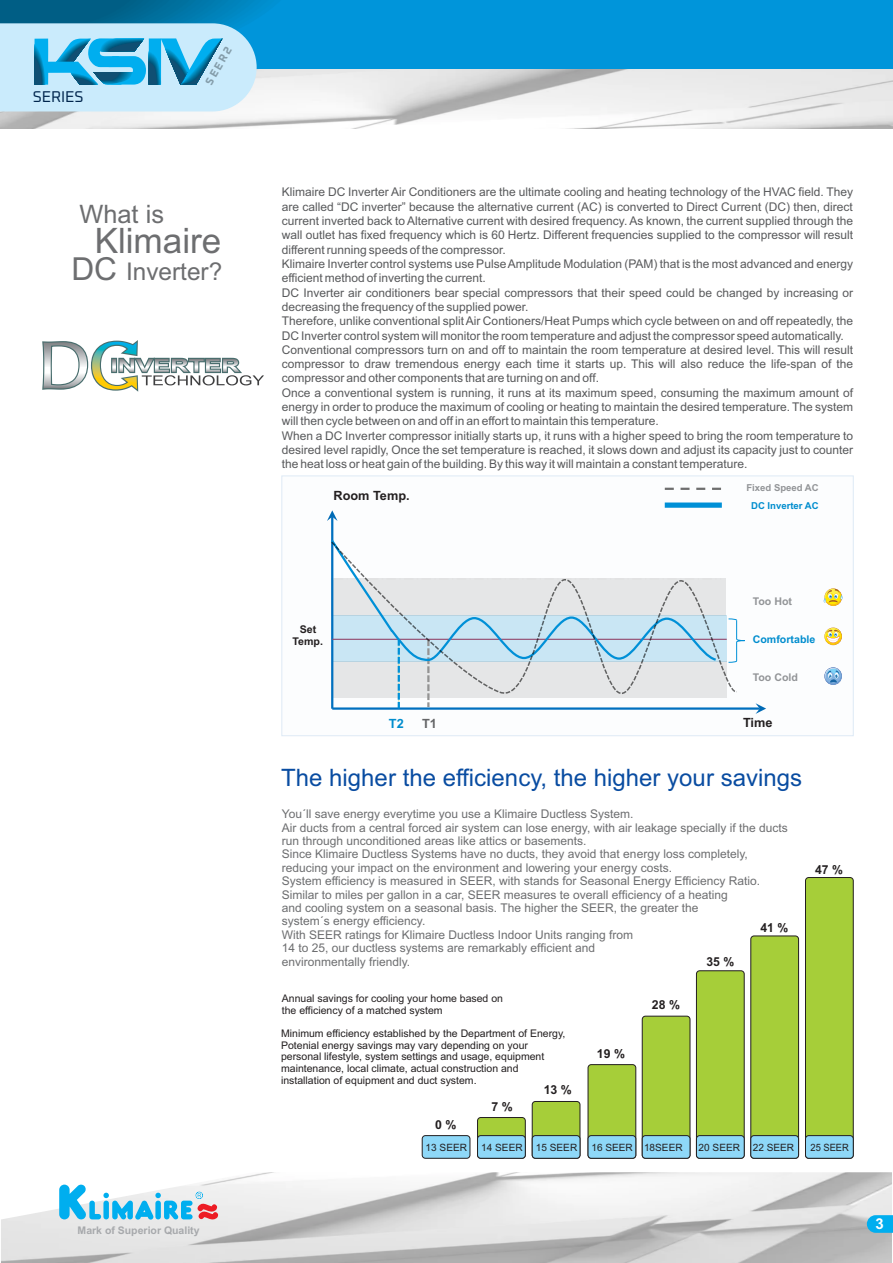
<style>
.page{position:relative;width:893px;height:1263px;background:#fff}
.page>*{position:absolute;margin:0;border:0;box-sizing:border-box;transform-origin:0 0}
.t1{font:35.1px "Arial";color:#6d6e70}
.t2{font:25.35px "Arial";color:#6d6e70}
.t3{font:24.45px "Arial";color:#6d6e70}
.t4{font:24px "Arial";color:#094ca1}
.t5{font:15.6px "Oxanium";color:#00254d}
.t6{font:700 15px "Arial";color:#fff}
.t7{font:700 12.75px "Arial";color:#231f20}
.t8{font:700 12.75px "Arial";color:#646567}
.t9{font:700 12.75px "Arial";color:#008dce}
.t10{font:700 12.3px "Arial";color:#231f20}
.t11{font:12px/14.2px "Arial";color:#58595b}
.t12{font:12px/13.4px "Arial";color:#6d6e70}
.t13{font:700 11.1px "Oxanium";color:#849daa}
.t14{font:700 10.65px "Arial";color:#929497}
.t15{font:700 10.65px "Arial";color:#008dce}
.t16{font:700 10.65px/12.8px "Arial";color:#231f20;text-align:center}
.t17{font:10.5px/11.7px "Arial";color:#231f20}
.t18{font:700 10.5px "Arial";color:#a7a9ac}
.t19{font:10.05px "Arial";color:#231f20}
.t20{font:10.05px "Arial";color:#231f20;scale:.93 1}
.t21{font:700 9.6px "Arial";color:#929497}
.t22{font:700 9.6px "Arial";color:#008dce}
.s1{font-size:31.65px}
</style>
<div class="page">
<img style="left:1px;top:1172px;width:891px;height:91px">
<svg style="left:42px;top:340px;width:222px;height:52px"></svg>
<div style="left:282px;top:476px;width:571px;height:260px;background:#f6f9fd"></div>
<div style="left:281px;top:475px;width:573px;height:261px;border:1px solid #deeaf6"></div>
<svg style="left:738px;top:639px;width:7px;height:3px"></svg>
<hr style="left:331px;top:517px;width:2px;height:192px;background:#0070bf">
<svg style="left:327px;top:510px;width:11px;height:11px"></svg>
<hr style="left:332px;top:707px;width:428px;height:3px;background:#0070bf">
<svg style="left:755px;top:703px;width:11px;height:11px"></svg>
<svg style="left:665px;top:488px;width:56px;height:2px"></svg>
<div style="left:665px;top:502px;width:57px;height:6px;background:#0090d7"></div>
<svg style="left:331px;top:537px;width:390px;height:172px"></svg>
<svg style="left:331px;top:540px;width:407px;height:166px"></svg>
<svg style="left:59px;top:1184px;width:159px;height:36px"></svg>
<svg style="left:867px;top:1215px;width:26px;height:18px"></svg>
<svg style="left:824px;top:627px;width:18px;height:18px"></svg>
<svg style="left:825px;top:628px;width:16px;height:17px"></svg>
<svg style="left:823px;top:589px;width:20px;height:16px"></svg>
<svg style="left:824px;top:667px;width:18px;height:18px"></svg>
<svg style="left:825px;top:668px;width:16px;height:16px"></svg>
<div style="left:696px;top:970px;width:49px;height:189px;background:#a6ce39;border:1px solid #231f20;border-radius:3px"></div>
<div style="left:642px;top:1016px;width:48px;height:143px;background:#a6ce39;border:1px solid #231f20;border-radius:3px"></div>
<div style="left:588px;top:1064px;width:48px;height:95px;background:#a6ce39;border:1px solid #231f20;border-radius:3px"></div>
<div style="left:532px;top:1101px;width:48px;height:58px;background:#a6ce39;border:1px solid #231f20;border-radius:3px"></div>
<div style="left:477px;top:1117px;width:49px;height:42px;background:#a6ce39;border:1px solid #231f20;border-radius:3px"></div>
<div style="left:750px;top:935px;width:49px;height:224px;background:#a6ce39;border:1px solid #231f20;border-radius:3px"></div>
<div style="left:805px;top:877px;width:49px;height:282px;background:#a6ce39;border:1px solid #231f20;border-radius:3px"></div>
<div style="left:422px;top:1135px;width:48px;height:24px;background:#8ed8f8;border:1px solid #231f20;border-radius:3px"></div>
<div style="left:477px;top:1135px;width:49px;height:24px;background:#8ed8f8;border:1px solid #231f20;border-radius:3px"></div>
<div style="left:532px;top:1135px;width:48px;height:24px;background:#8ed8f8;border:1px solid #231f20;border-radius:3px"></div>
<div style="left:588px;top:1135px;width:48px;height:24px;background:#8ed8f8;border:1px solid #231f20;border-radius:3px"></div>
<div style="left:642px;top:1135px;width:48px;height:24px;background:#8ed8f8;border:1px solid #231f20;border-radius:3px"></div>
<div style="left:696px;top:1135px;width:49px;height:24px;background:#8ed8f8;border:1px solid #231f20;border-radius:3px"></div>
<div style="left:750px;top:1135px;width:49px;height:24px;background:#8ed8f8;border:1px solid #231f20;border-radius:3px"></div>
<div style="left:805px;top:1135px;width:49px;height:24px;background:#8ed8f8;border:1px solid #231f20;border-radius:3px"></div>
<img style="left:1px;top:69px;width:891px;height:60px">
<div style="left:0;top:0;width:893px;height:69px;background:#0095da"></div>
<svg style="left:0;top:0;width:288px;height:111px;background:#73bcdb"></svg>
<h3 class="t5" style="left:33px;top:90px;width:52px">SERIES</h3>
<p class="t13" style="left:204px;top:81px;width:43px;rotate:-60deg">SEER2</p>
<h2 class="t2" style="left:79px;top:205px;width:86px">What is</h2>
<h3 class="t3" style="left:71px;top:262px;width:152px"><span class="s1">DC</span> Inverter?</h3>
<h1 class="t1" style="left:95px;top:228px;width:128px">Klimaire</h1>
<p class="t18" style="left:78px;top:1226px;width:124px">Mark of Superior Quality</p>
<p class="t11" style="left:282px;top:186px;width:573px">Klimaire DC Inverter Air Conditioners are the ultimate cooling and heating technology of the HVAC field. They are called “DC inverter” because the alternative current (AC) is converted to Direct Current (DC) then, direct current inverted back to Alternative current with desired frequency. As known, the current supplied through the wall outlet has fixed frequency which is 60 Hertz. Different frequencies supplied to the compressor will result different running speeds of the compressor.<br>Klimaire Inverter control systems use Pulse Amplitude Modulation (PAM) that is the most advanced and energy efficient method of inverting the current.<br>DC Inverter air conditioners bear special compressors that their speed could be changed by increasing or decreasing the frequency of the supplied power.<br>Therefore, unlike conventional split Air Contioners/Heat Pumps which cycle between on and off repeatedly, the DC Inverter control system will monitor the room temperature and adjust the compressor speed automatically.<br>Conventional compressors turn on and off to maintain the room temperature at desired level. This will result compressor to draw tremendous energy each time it starts up. This will also reduce the life-span of the compressor and other components that are turning on and off.<br>Once a conventional system is running, it runs at its maximum speed, consuming the maximum amount of energy in order to produce the maximum of cooling or heating to maintain the desired temperature. The system will then cycle between on and off in an effort to maintain this temperature.<br>When a DC Inverter compressor initially starts up, it runs with a higher speed to bring the room temperature to desired level rapidly, Once the set temperature is reached, it slows down and adjust its capacity just to counter the heat loss or heat gain of the building. By this way it will maintain a constant temperature.</p>
<p class="t7" style="left:334px;top:491px;width:78px">Room Temp.</p>
<p class="t21" style="left:746px;top:484px;width:74px">Fixed Speed AC</p>
<p class="t22" style="left:751px;top:502px;width:69px">DC Inverter AC</p>
<p class="t16" style="left:292px;top:623px;width:32px">Set<br>Temp.</p>
<p class="t9" style="left:389px;top:719px;width:16px">T2</p>
<p class="t8" style="left:422px;top:719px;width:16px">T1</p>
<p class="t14" style="left:753px;top:597px;width:41px">Too Hot</p>
<p class="t15" style="left:753px;top:635px;width:64px">Comfortable</p>
<p class="t14" style="left:753px;top:673px;width:47px">Too Cold</p>
<p class="t7" style="left:743px;top:718px;width:31px">Time</p>
<h3 class="t4" style="left:281px;top:768px;width:522px">The higher the efficiency, the higher your savings</h3>
<p class="t12" style="left:282px;top:808px;width:507px">You´ll save energy everytime you use a Klimaire Ductless System.<br>Air ducts from a central forced air system can lose energy, with air leakage specially if the ducts run through unconditioned areas like attics or basements.<br>Since Klimaire Ductless Systems have no ducts, they avoid that energy loss completely, reducing your impact on the environment and lowering your energy costs.<br>System efficiency is measured in SEER, with stands for Seasonal Energy Efficiency Ratio.<br>Similar to miles per gallon in a car, SEER measures te overall efficiency of a heating<br>and cooling system on a seasonal basis. The higher the SEER, the greater the<br>system´s energy efficiency.<br>With SEER ratings for Klimaire Ductless Indoor Units ranging from<br>14 to 25, our ductless systems are remarkably efficient and<br>environmentally friendly.</p>
<p class="t17" style="left:282px;top:993px;width:223px">Annual savings for cooling your home based on the efficiency of a matched system</p>
<p class="t17" style="left:281px;top:1028px;width:286px">Minimum efficiency established by the Department of Energy, Potenial energy savings may vary depending on your personal lifestyle, system settings and usage, equipment maintenance, local climate, actual construction and installation of equipment and duct system.</p>
<p class="t10" style="left:760px;top:923px;width:29px">41 %</p>
<p class="t10" style="left:706px;top:956px;width:29px">35 %</p>
<p class="t10" style="left:652px;top:1000px;width:30px">28 %</p>
<p class="t10" style="left:597px;top:1049px;width:30px">19 %</p>
<p class="t10" style="left:544px;top:1085px;width:30px">13 %</p>
<p class="t10" style="left:435px;top:1120px;width:23px">0 %</p>
<p class="t10" style="left:491px;top:1102px;width:23px">7 %</p>
<p class="t10" style="left:815px;top:865px;width:29px">47 %</p>
<p class="t19" style="left:426px;top:1143px;width:43px">13 SEER</p>
<p class="t19" style="left:481px;top:1143px;width:43px">14 SEER</p>
<p class="t19" style="left:536px;top:1143px;width:43px">15 SEER</p>
<p class="t19" style="left:591px;top:1143px;width:93px">16 SEER 18SEER</p>
<p class="t19" style="left:699px;top:1143px;width:43px">20 SEER</p>
<p class="t19" style="left:753px;top:1143px;width:43px">22 SEER</p>
<p class="t20" style="left:810px;top:1143px;width:43px">25 SEER</p>
<p class="t6" style="left:876px;top:1218px;width:10px">3</p>
</div>
